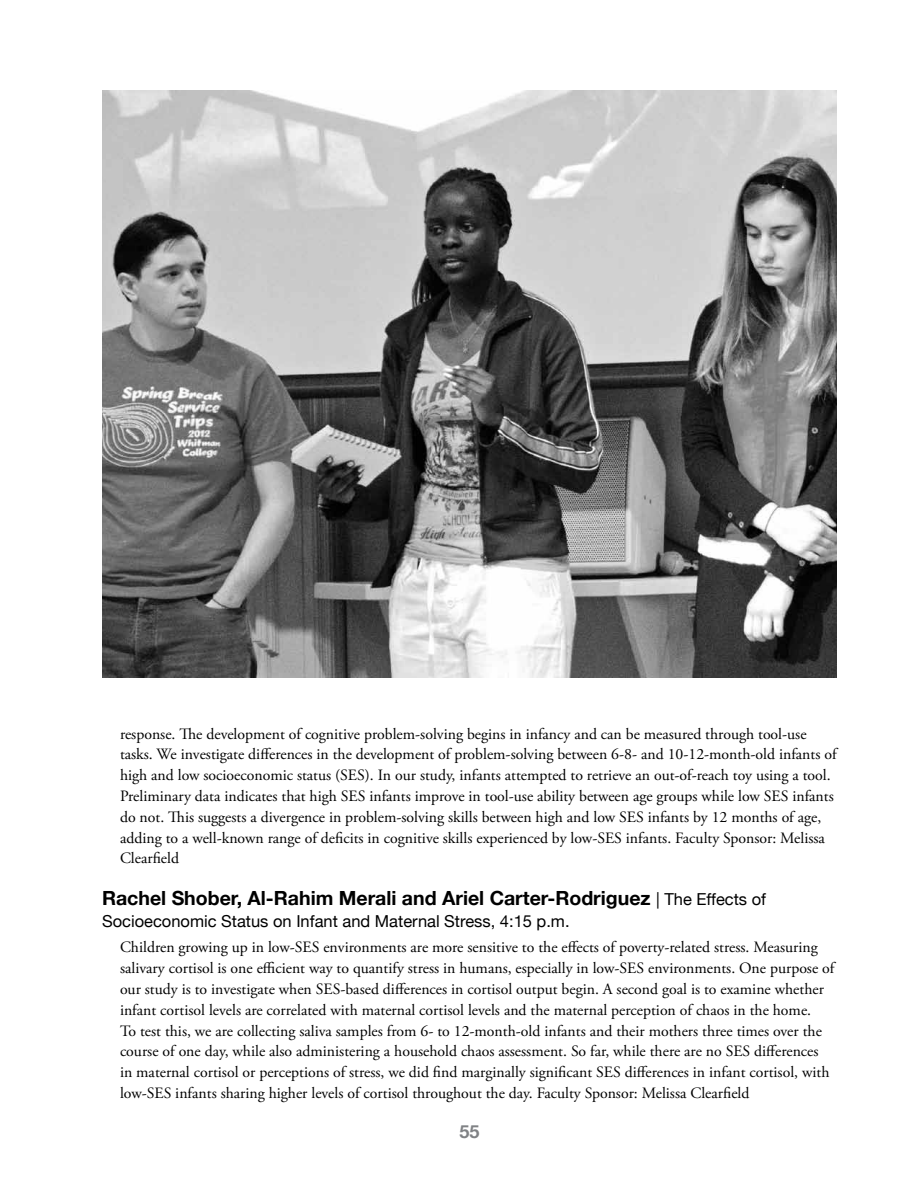
<style>
.page{position:relative;width:918px;height:1188px;background:#fff}
.page>*{position:absolute;margin:0;border:0;box-sizing:border-box;transform-origin:0 0}
.t1{font:700 19.5px "Helvetica Neue";color:#000}
.t2{font:700 18px "Helvetica Neue";color:#808285}
.t3{font:16.5px "Helvetica Neue";color:#000}
.t4{font:15.75px/20.9px "Adobe Garamond Pro";color:#000}
.s1{font-weight:400;font-size:16.5px}
</style>
<div class="page">
<img style="left:102px;top:90px;width:735px;height:588px">
<p class="t4" style="left:120px;top:724px;width:718px">response. The development of cognitive problem-solving begins in infancy and can be measured through tool-use tasks. We investigate differences in the development of problem-solving between 6-8- and 10-12-month-old infants of high and low socioeconomic status (SES). In our study, infants attempted to retrieve an out-of-reach toy using a tool.<br>Preliminary data indicates that high SES infants improve in tool-use ability between age groups while low SES infants do not. This suggests a divergence in problem-solving skills between high and low SES infants by 12 months of age, adding to a well-known range of deficits in cognitive skills experienced by low-SES infants. Faculty Sponsor: Melissa Clearfield</p>
<p class="t1" style="left:102px;top:886px;width:666px">Rachel Shober, Al-Rahim Merali and Ariel Carter-Rodriguez <span class="s1">| The Effects of</span></p>
<p class="t3" style="left:102px;top:911px;width:469px">Socioeconomic Status on Infant and Maternal Stress, 4:15 p.m.</p>
<p class="t4" style="left:120px;top:937px;width:716px">Children growing up in low-SES environments are more sensitive to the effects of poverty-related stress. Measuring salivary cortisol is one efficient way to quantify stress in humans, especially in low-SES environments. One purpose of our study is to investigate when SES-based differences in cortisol output begin. A second goal is to examine whether infant cortisol levels are correlated with maternal cortisol levels and the maternal perception of chaos in the home.<br>To test this, we are collecting saliva samples from 6- to 12-month-old infants and their mothers three times over the course of one day, while also administering a household chaos assessment. So far, while there are no SES differences in maternal cortisol or perceptions of stress, we did find marginally significant SES differences in infant cortisol, with low-SES infants sharing higher levels of cortisol throughout the day. Faculty Sponsor: Melissa Clearfield</p>
<p class="t2" style="left:459px;top:1120px;width:22px">55</p>
</div>
